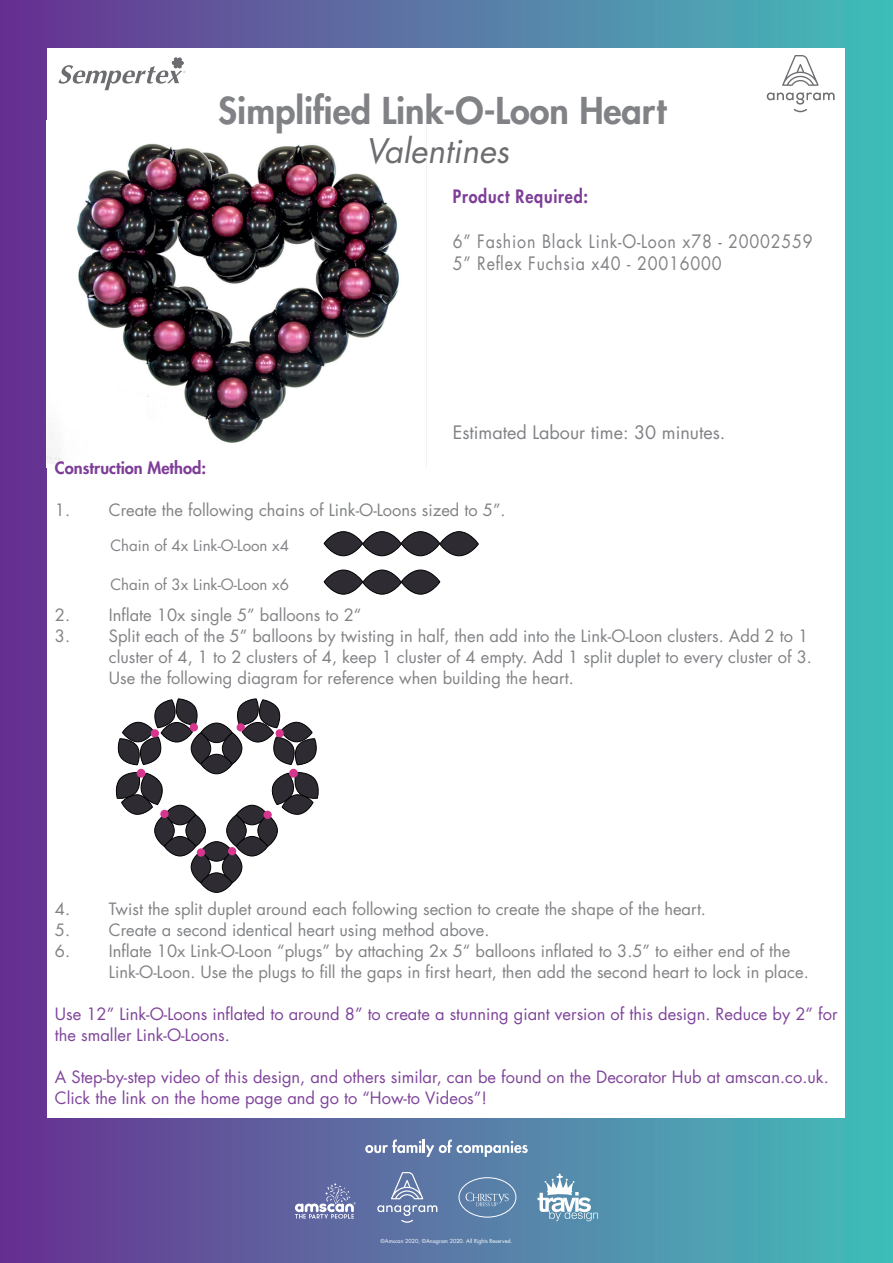
<style>
.page{position:relative;width:893px;height:1263px;background:#fff}
.page>*{position:absolute;margin:0;border:0;box-sizing:border-box;transform-origin:0 0}
.t1{font:800 36px "Futura Std";color:#808285}
.t2{font:italic 33px "Futura Std";color:#6c6d70}
.t3{font:18px/22.5px "Futura Std";letter-spacing:.05em;color:#808285;scale:.89 1}
.t4{font:18px "Futura Std";color:#808285}
.t5{font:800 18px "Futura Std";letter-spacing:.05em;color:#7e3e98;scale:.89 1}
.t6{font:16.5px/21px "Futura Std";color:#808285}
.t7{font:16.5px/21px "Futura Std";color:#7f449a}
.t8{font:800 16.5px "Futura Std";color:#7e3e98}
.t9{font:15.15px "Futura Std";color:#808285}
.t10{font:5.4px "Futura Std";color:#fff}
</style>
<div class="page">
<div style="left:0;top:0;width:893px;height:1263px;background:linear-gradient(to right,#6b3291,#45bfba)"></div>
<svg style="left:365px;top:1139px;width:163px;height:18px"></svg>
<svg style="left:391px;top:1172px;width:32px;height:27px"></svg>
<svg style="left:377px;top:1205px;width:60px;height:18px"></svg>
<div style="left:459px;top:1177px;width:57px;height:40px;border:1px solid #fff;border-radius:50%"></div>
<svg style="left:465px;top:1192px;width:44px;height:14px"></svg>
<svg style="left:537px;top:1173px;width:61px;height:48px"></svg>
<svg style="left:295px;top:1183px;width:61px;height:35px;background:#8288b5"></svg>
<div style="left:48px;top:48px;width:797px;height:1069px;background:#fff"></div>
<img style="left:47px;top:121px;width:380px;height:347px">
<svg style="left:58px;top:57px;width:127px;height:33px"></svg>
<svg style="left:782px;top:55px;width:37px;height:31px"></svg>
<svg style="left:767px;top:92px;width:68px;height:20px"></svg>
<svg style="left:324px;top:570px;width:39px;height:24px"></svg>
<div style="left:324px;top:570px;width:39px;height:24px;border:1px solid #000001;border-radius:50%"></div>
<svg style="left:363px;top:570px;width:38px;height:24px"></svg>
<div style="left:363px;top:570px;width:38px;height:24px;border:1px solid #000001;border-radius:50%"></div>
<svg style="left:401px;top:570px;width:39px;height:24px"></svg>
<div style="left:401px;top:570px;width:39px;height:24px;border:1px solid #000001;border-radius:50%"></div>
<svg style="left:324px;top:532px;width:39px;height:24px"></svg>
<div style="left:324px;top:531px;width:39px;height:25px;border:1px solid #000001;border-radius:50%"></div>
<svg style="left:363px;top:532px;width:38px;height:24px"></svg>
<div style="left:363px;top:531px;width:38px;height:25px;border:1px solid #000001;border-radius:50%"></div>
<svg style="left:401px;top:532px;width:39px;height:24px"></svg>
<div style="left:401px;top:531px;width:39px;height:25px;border:1px solid #000001;border-radius:50%"></div>
<svg style="left:440px;top:532px;width:38px;height:24px"></svg>
<div style="left:440px;top:531px;width:38px;height:25px;border:1px solid #000001;border-radius:50%"></div>
<div style="left:201px;top:723px;width:31px;height:20px;background:#2e2c32;border-radius:50%"></div>
<div style="left:201px;top:723px;width:31px;height:20px;border:1px solid #000001;border-radius:50%"></div>
<div style="left:191px;top:733px;width:20px;height:31px;background:#2e2c32;border-radius:50%"></div>
<div style="left:191px;top:733px;width:20px;height:31px;border:1px solid #000001;border-radius:50%"></div>
<div style="left:222px;top:733px;width:20px;height:31px;background:#2e2c32;border-radius:50%"></div>
<div style="left:222px;top:733px;width:20px;height:31px;border:1px solid #000001;border-radius:50%"></div>
<div style="left:201px;top:754px;width:31px;height:20px;background:#2e2c32;border-radius:50%"></div>
<div style="left:201px;top:754px;width:31px;height:20px;border:1px solid #000001;border-radius:50%"></div>
<div style="left:201px;top:842px;width:31px;height:19px;background:#2e2c32;border-radius:50%"></div>
<div style="left:201px;top:841px;width:31px;height:20px;border:1px solid #000001;border-radius:50%"></div>
<div style="left:191px;top:851px;width:20px;height:32px;background:#2e2c32;border-radius:50%"></div>
<div style="left:191px;top:851px;width:20px;height:32px;border:1px solid #000001;border-radius:50%"></div>
<div style="left:222px;top:851px;width:20px;height:32px;background:#2e2c32;border-radius:50%"></div>
<div style="left:222px;top:851px;width:20px;height:32px;border:1px solid #000001;border-radius:50%"></div>
<div style="left:201px;top:873px;width:31px;height:19px;background:#2e2c32;border-radius:50%"></div>
<div style="left:201px;top:873px;width:31px;height:19px;border:1px solid #000001;border-radius:50%"></div>
<div style="left:197px;top:848px;width:8px;height:9px;background:#d7368f;border-radius:50%"></div>
<div style="left:228px;top:847px;width:8px;height:8px;background:#d7368f;border-radius:50%"></div>
<div style="left:164px;top:805px;width:32px;height:20px;background:#2e2c32;border-radius:50%"></div>
<div style="left:164px;top:805px;width:32px;height:20px;border:1px solid #000001;border-radius:50%"></div>
<div style="left:155px;top:815px;width:19px;height:31px;background:#2e2c32;border-radius:50%"></div>
<div style="left:154px;top:815px;width:20px;height:31px;border:1px solid #000001;border-radius:50%"></div>
<div style="left:186px;top:815px;width:19px;height:31px;background:#2e2c32;border-radius:50%"></div>
<div style="left:186px;top:815px;width:20px;height:31px;border:1px solid #000001;border-radius:50%"></div>
<svg style="left:164px;top:836px;width:32px;height:20px"></svg>
<div style="left:164px;top:836px;width:32px;height:20px;border:1px solid #000001;border-radius:50%"></div>
<div style="left:160px;top:810px;width:9px;height:8px;background:#d7368f;border-radius:50%"></div>
<div style="left:236px;top:805px;width:32px;height:20px;background:#2e2c32;border-radius:50%"></div>
<div style="left:236px;top:805px;width:32px;height:20px;border:1px solid #000001;border-radius:50%"></div>
<div style="left:227px;top:815px;width:19px;height:31px;background:#2e2c32;border-radius:50%"></div>
<div style="left:226px;top:815px;width:20px;height:31px;border:1px solid #000001;border-radius:50%"></div>
<div style="left:258px;top:815px;width:19px;height:31px;background:#2e2c32;border-radius:50%"></div>
<div style="left:258px;top:815px;width:20px;height:31px;border:1px solid #000001;border-radius:50%"></div>
<svg style="left:236px;top:836px;width:32px;height:20px"></svg>
<div style="left:236px;top:836px;width:32px;height:20px;border:1px solid #000001;border-radius:50%"></div>
<div style="left:263px;top:811px;width:9px;height:8px;background:#d7368f;border-radius:50%"></div>
<div style="left:137px;top:769px;width:8px;height:9px;background:#d7368f;border-radius:50%"></div>
<svg style="left:115px;top:771px;width:50px;height:45px"></svg>
<svg style="left:117px;top:698px;width:83px;height:67px"></svg>
<svg style="left:289px;top:769px;width:9px;height:9px"></svg>
<svg style="left:270px;top:771px;width:49px;height:45px"></svg>
<svg style="left:235px;top:698px;width:82px;height:67px"></svg>
<h1 class="t1" style="left:218px;top:88px;width:450px">Simplified Link-O-Loon Heart</h1>
<h2 class="t2" style="left:366px;top:130px;width:145px">Valentines</h2>
<p class="t5" style="left:453px;top:184px;width:154px">Product Required:</p>
<p class="t3" style="left:453px;top:230px;width:406px">6” Fashion Black Link-O-Loon x78 - 20002559<br>5” Reflex Fuchsia x40 - 20016000</p>
<p class="t4" style="left:453px;top:421px;width:274px">Estimated Labour time: 30 minutes.</p>
<p class="t8" style="left:55px;top:457px;width:153px">Construction Method:</p>
<p class="t6" style="left:55px;top:499px;width:452px">1. Create the following chains of Link-O-Loons sized to 5”.</p>
<p class="t9" style="left:110px;top:536px;width:180px">Chain of 4x Link-O-Loon x4</p>
<p class="t9" style="left:110px;top:574px;width:180px">Chain of 3x Link-O-Loon x6</p>
<p class="t6" style="left:55px;top:604px;width:308px">2. Inflate 10x single 5” balloons to 2“</p>
<p class="t6" style="left:109px;top:625px;width:705px;text-indent:-54px">3. Split each of the 5” balloons by twisting in half, then add into the Link-O-Loon clusters. Add 2 to 1 cluster of 4, 1 to 2 clusters of 4, keep 1 cluster of 4 empty. Add 1 split duplet to every cluster of 3.<br>Use the following diagram for reference when building the heart.</p>
<p class="t6" style="left:55px;top:898px;width:653px">4. Twist the split duplet around each following section to create the shape of the heart.</p>
<p class="t6" style="left:55px;top:919px;width:436px">5. Create a second identical heart using method above.</p>
<p class="t6" style="left:109px;top:940px;width:701px;text-indent:-54px">6. Inflate 10x Link-O-Loon “plugs” by attaching 2x 5“ balloons inflated to 3.5” to either end of the<br>Link-O-Loon. Use the plugs to fill the gaps in first heart, then add the second heart to lock in place.</p>
<p class="t7" style="left:55px;top:1003px;width:784px">Use 12” Link-O-Loons inflated to around 8” to create a stunning giant version of this design. Reduce by 2” for the smaller Link-O-Loons.</p>
<p class="t7" style="left:55px;top:1066px;width:775px">A Step-by-step video of this design, and others similar, can be found on the Decorator Hub at amscan.co.uk.<br>Click the link on the home page and go to “How-to Videos”!</p>
<p class="t10" style="left:381px;top:1237px;width:133px">©Amscan 2020, ©Anagram 2020. All Rights Reserved.</p>
</div>
